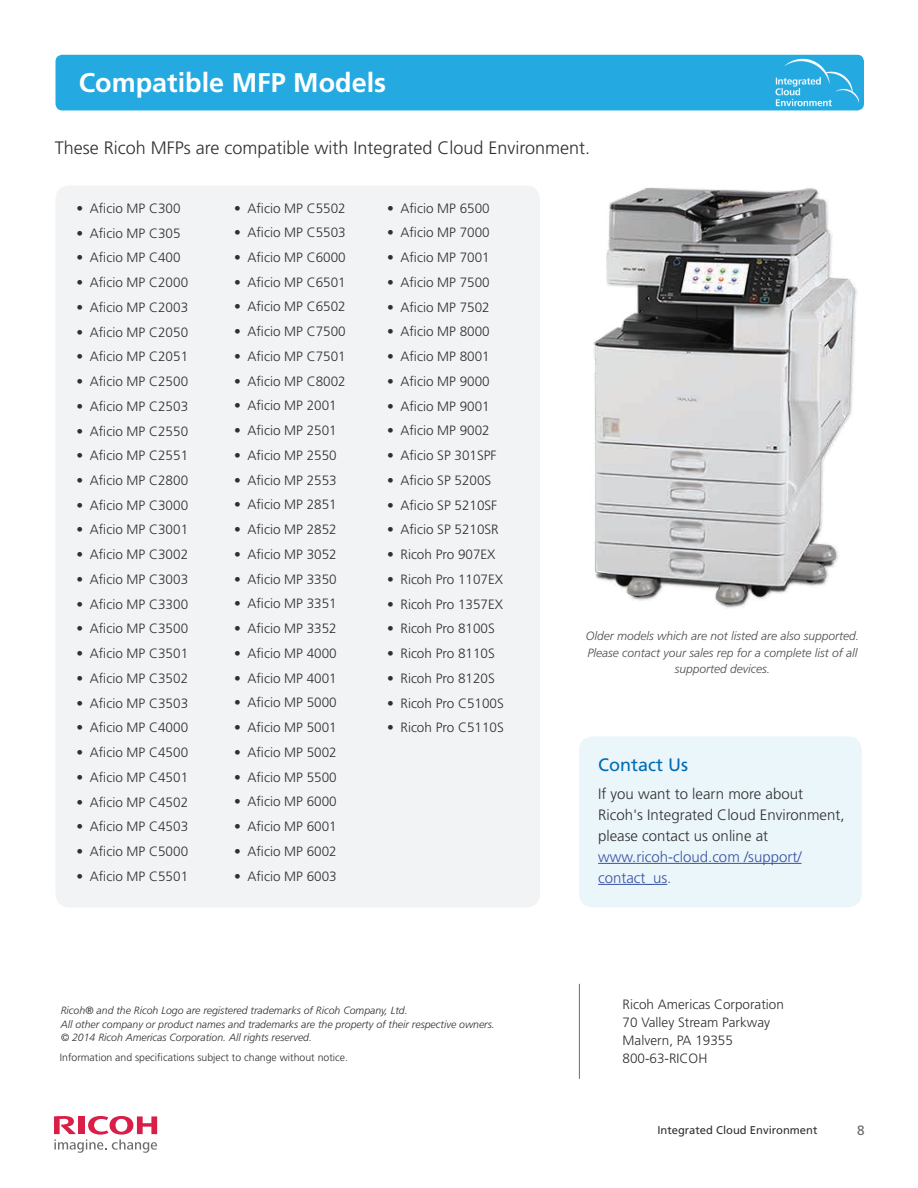
<style>
.page{position:relative;width:918px;height:1188px;background:#fff}
.page>*{position:absolute;margin:0;border:0;box-sizing:border-box;transform-origin:0 0}
.t1{font:700 27px "Frutiger LT Std";color:#fff}
.t2{font:300 18px "Frutiger LT Std";color:#312f30}
.t3{font:18px "Frutiger LT Std";color:#006cb3}
.t4{font:300 15px/21px "Frutiger LT Std";color:#312f30}
.t5{font:300 15px/21px "Frutiger LT Std";color:#3a53a3}
.t6{font:300 13.5px/18px "Frutiger LT Std";color:#312f30}
.t7{font:13.5px "Frutiger LT Std";color:#6c6d70}
.t8{font:italic 300 12px/16.5px "Frutiger LT Std";color:#4b4c4d;text-align:center}
.t9{font:11.25px "Frutiger LT Std";color:#312f30}
.t10{font:italic 300 10.5px/13.5px "Frutiger LT Std";color:#312f30}
.t11{font:300 10.5px "Frutiger LT Std";color:#312f30}
.s1{color:#4f52a2}
</style>
<div class="page">
<div style="left:56px;top:55px;width:808px;height:55px;background:#24aae1;border-radius:7px"></div>
<img style="left:775px;top:58px;width:83px;height:49px">
<div style="left:56px;top:186px;width:484px;height:722px;background:#f2f3f4;border-radius:14px"></div>
<div style="left:579px;top:736px;width:283px;height:171px;background:#ebf6fb;border-radius:14px"></div>
<hr style="left:598px;top:863px;width:204px;height:1px;background:#3a53a3">
<hr style="left:598px;top:884px;width:69px;height:1px;background:#3a53a3">
<img style="left:593px;top:187px;width:264px;height:421px">
<hr style="left:579px;top:984px;width:1px;height:95px;background:#6c6d70">
<svg style="left:54px;top:1116px;width:103px;height:37px"></svg>
<h1 class="t1" style="left:79px;top:67px;width:309px">Compatible MFP Models</h1>
<h2 class="t2" style="left:55px;top:138px;width:537px">These Ricoh MFPs are compatible with Integrated Cloud Environment.</h2>
<p class="t6" style="left:76px;top:199px;width:106px">• Aficio MP C300</p>
<p class="t6" style="left:76px;top:224px;width:106px">• Aficio MP C305</p>
<p class="t6" style="left:76px;top:249px;width:106px">• Aficio MP C400</p>
<p class="t6" style="left:76px;top:274px;width:113px">• Aficio MP C2000</p>
<p class="t6" style="left:76px;top:298px;width:113px">• Aficio MP C2003</p>
<p class="t6" style="left:76px;top:323px;width:113px">• Aficio MP C2050</p>
<p class="t6" style="left:76px;top:348px;width:113px">• Aficio MP C2051</p>
<p class="t6" style="left:76px;top:373px;width:113px">• Aficio MP C2500</p>
<p class="t6" style="left:76px;top:397px;width:113px">• Aficio MP C2503</p>
<p class="t6" style="left:76px;top:422px;width:113px">• Aficio MP C2550</p>
<p class="t6" style="left:76px;top:447px;width:113px">• Aficio MP C2551</p>
<p class="t6" style="left:76px;top:472px;width:113px">• Aficio MP C2800</p>
<p class="t6" style="left:76px;top:496px;width:113px">• Aficio MP C3000</p>
<p class="t6" style="left:76px;top:521px;width:113px">• Aficio MP C3001</p>
<p class="t6" style="left:76px;top:546px;width:113px">• Aficio MP C3002</p>
<p class="t6" style="left:76px;top:571px;width:113px">• Aficio MP C3003</p>
<p class="t6" style="left:76px;top:595px;width:113px">• Aficio MP C3300</p>
<p class="t6" style="left:76px;top:620px;width:113px">• Aficio MP C3500</p>
<p class="t6" style="left:76px;top:645px;width:113px">• Aficio MP C3501</p>
<p class="t6" style="left:76px;top:670px;width:113px">• Aficio MP C3502</p>
<p class="t6" style="left:76px;top:694px;width:113px">• Aficio MP C3503</p>
<p class="t6" style="left:76px;top:719px;width:113px">• Aficio MP C4000</p>
<p class="t6" style="left:76px;top:744px;width:113px">• Aficio MP C4500</p>
<p class="t6" style="left:76px;top:768px;width:113px">• Aficio MP C4501</p>
<p class="t6" style="left:76px;top:793px;width:113px">• Aficio MP C4502</p>
<p class="t6" style="left:76px;top:818px;width:113px">• Aficio MP C4503</p>
<p class="t6" style="left:76px;top:843px;width:113px">• Aficio MP C5000</p>
<p class="t6" style="left:76px;top:867px;width:113px">• Aficio MP C5501</p>
<p class="t6" style="left:234px;top:199px;width:113px">• Aficio MP C5502</p>
<p class="t6" style="left:234px;top:224px;width:113px">• Aficio MP C5503</p>
<p class="t6" style="left:234px;top:249px;width:113px">• Aficio MP C6000</p>
<p class="t6" style="left:234px;top:273px;width:113px">• Aficio MP C6501</p>
<p class="t6" style="left:234px;top:298px;width:113px">• Aficio MP C6502</p>
<p class="t6" style="left:234px;top:323px;width:113px">• Aficio MP C7500</p>
<p class="t6" style="left:234px;top:348px;width:113px">• Aficio MP C7501</p>
<p class="t6" style="left:234px;top:372px;width:113px">• Aficio MP C8002</p>
<p class="t6" style="left:234px;top:397px;width:104px">• Aficio MP 2001</p>
<p class="t6" style="left:234px;top:422px;width:104px">• Aficio MP 2501</p>
<p class="t6" style="left:234px;top:447px;width:104px">• Aficio MP 2550</p>
<p class="t6" style="left:234px;top:471px;width:104px">• Aficio MP 2553</p>
<p class="t6" style="left:234px;top:496px;width:104px">• Aficio MP 2851</p>
<p class="t6" style="left:234px;top:521px;width:104px">• Aficio MP 2852</p>
<p class="t6" style="left:234px;top:545px;width:104px">• Aficio MP 3052</p>
<p class="t6" style="left:234px;top:570px;width:104px">• Aficio MP 3350</p>
<p class="t6" style="left:234px;top:595px;width:104px">• Aficio MP 3351</p>
<p class="t6" style="left:234px;top:620px;width:104px">• Aficio MP 3352</p>
<p class="t6" style="left:234px;top:644px;width:104px">• Aficio MP 4000</p>
<p class="t6" style="left:234px;top:669px;width:104px">• Aficio MP 4001</p>
<p class="t6" style="left:234px;top:694px;width:104px">• Aficio MP 5000</p>
<p class="t6" style="left:234px;top:719px;width:104px">• Aficio MP 5001</p>
<p class="t6" style="left:234px;top:743px;width:104px">• Aficio MP 5002</p>
<p class="t6" style="left:234px;top:768px;width:104px">• Aficio MP 5500</p>
<p class="t6" style="left:234px;top:793px;width:104px">• Aficio MP 6000</p>
<p class="t6" style="left:234px;top:818px;width:104px">• Aficio MP 6001</p>
<p class="t6" style="left:234px;top:842px;width:104px">• Aficio MP 6002</p>
<p class="t6" style="left:234px;top:867px;width:104px">• Aficio MP 6003</p>
<p class="t6" style="left:387px;top:199px;width:104px">• Aficio MP 6500</p>
<p class="t6" style="left:387px;top:224px;width:104px">• Aficio MP 7000</p>
<p class="t6" style="left:387px;top:249px;width:104px">• Aficio MP 7001</p>
<p class="t6" style="left:387px;top:273px;width:104px">• Aficio MP 7500</p>
<p class="t6" style="left:387px;top:298px;width:104px">• Aficio MP 7502</p>
<p class="t6" style="left:387px;top:323px;width:104px">• Aficio MP 8000</p>
<p class="t6" style="left:387px;top:348px;width:104px">• Aficio MP 8001</p>
<p class="t6" style="left:387px;top:372px;width:104px">• Aficio MP 9000</p>
<p class="t6" style="left:387px;top:397px;width:104px">• Aficio MP 9001</p>
<p class="t6" style="left:387px;top:422px;width:104px">• Aficio MP 9002</p>
<p class="t6" style="left:387px;top:447px;width:111px">• Aficio SP 301SPF</p>
<p class="t6" style="left:387px;top:471px;width:106px">• Aficio SP 5200S</p>
<p class="t6" style="left:387px;top:496px;width:112px">• Aficio SP 5210SF</p>
<p class="t6" style="left:387px;top:521px;width:113px">• Aficio SP 5210SR</p>
<p class="t6" style="left:387px;top:546px;width:110px">• Ricoh Pro 907EX</p>
<p class="t6" style="left:387px;top:570px;width:118px">• Ricoh Pro 1107EX</p>
<p class="t6" style="left:387px;top:595px;width:118px">• Ricoh Pro 1357EX</p>
<p class="t6" style="left:387px;top:620px;width:109px">• Ricoh Pro 8100S</p>
<p class="t6" style="left:387px;top:645px;width:109px">• Ricoh Pro 8110S</p>
<p class="t6" style="left:387px;top:669px;width:109px">• Ricoh Pro 8120S</p>
<p class="t6" style="left:387px;top:694px;width:118px">• Ricoh Pro C5100S</p>
<p class="t6" style="left:387px;top:719px;width:118px">• Ricoh Pro C5110S</p>
<p class="t10" style="left:61px;top:1004px;width:436px">Ricoh® and the Ricoh Logo are registered trademarks of Ricoh Company, Ltd.<br>All other company or product names and trademarks are the property of their respective owners. © 2014 Ricoh Americas Corporation. All rights reserved.</p>
<p class="t8" style="left:586px;top:628px;width:275px">Older models which are not listed are also supported.<br>Please contact your sales rep for a complete list of all supported devices.</p>
<h2 class="t3" style="left:598px;top:754px;width:92px">Contact Us</h2>
<p class="t4" style="left:598px;top:783px;width:248px">If you want to learn more about<br>Ricoh's Integrated Cloud Environment, please contact us online at</p>
<p class="t5" style="left:598px;top:846px;width:205px">www.ricoh-cloud.com /support/ contact_us<span class="s1">.</span></p>
<p class="t6" style="left:623px;top:996px;width:163px">Ricoh Americas Corporation<br>70 Valley Stream Parkway<br>Malvern, PA 19355</p>
<p class="t11" style="left:60px;top:1052px;width:290px">Information and specifications subject to change without notice.</p>
<p class="t6" style="left:623px;top:1050px;width:86px">800-63-RICOH</p>
<p class="t9" style="left:657px;top:1124px;width:162px">Integrated Cloud Environment</p>
<p class="t7" style="left:857px;top:1122px;width:9px">8</p>
</div>
